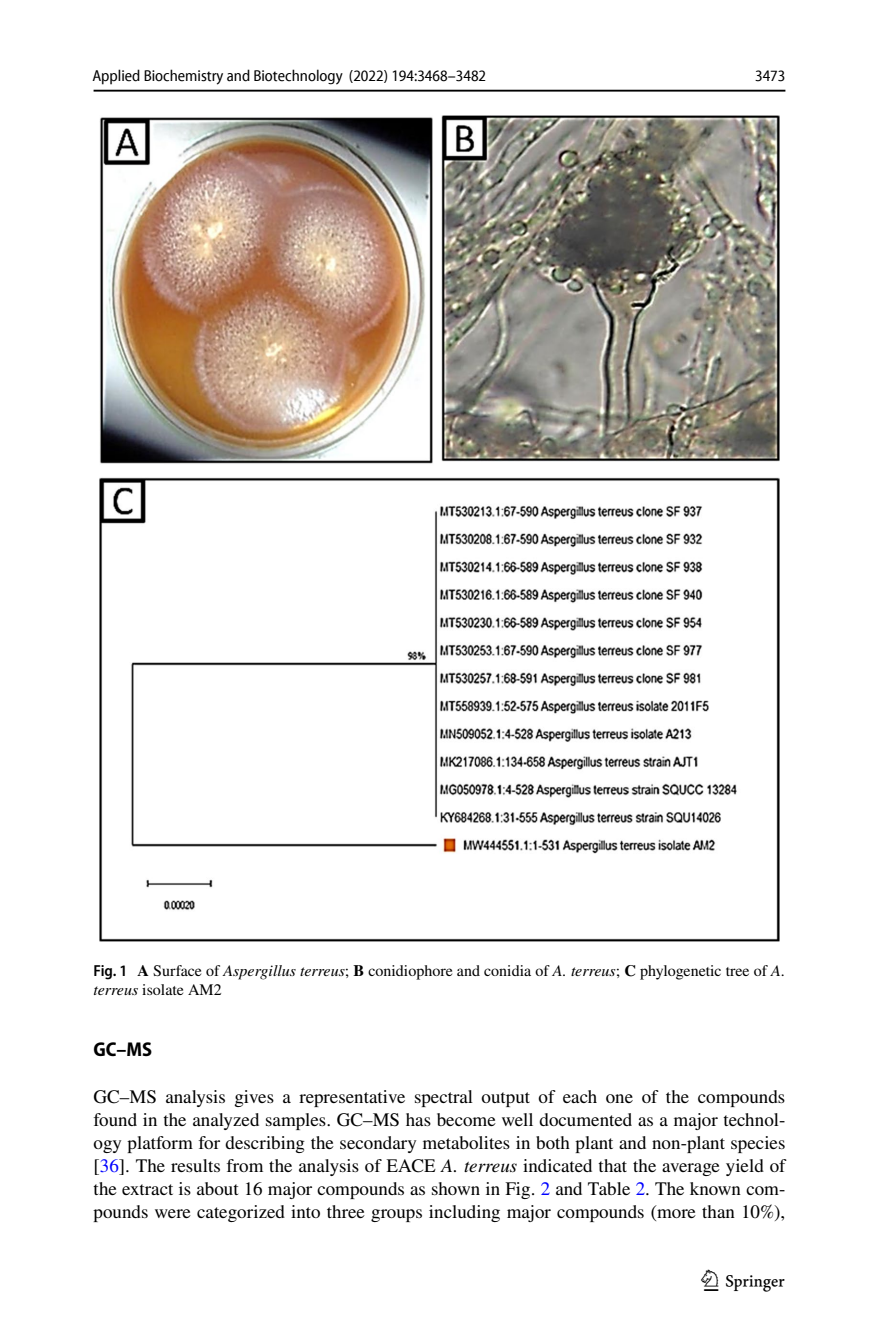
<style>
.page{position:relative;width:879px;height:1333px;background:#fff}
.page>*{position:absolute;margin:0;border:0;box-sizing:border-box;transform-origin:0 0}
.t1{font:30px "Springnew Regular 3";color:#000}
.t2{font:700 semi-condensed 20px "Myriad Pro";color:#000}
.t3{font:19px/23px "STIX";color:#000;text-align:justify}
.t4{font:16px/18.4px "STIX";color:#000}
.t5{font:semi-condensed 16px "Myriad Pro Unic";color:#000}
.s1{font-family:"Myriad Pro";font-weight:600;font-stretch:semi-condensed}
.s2{font-weight:700}
.s3{font-style:italic}
.s4{color:#00f}
</style>
<div class="page">
<hr style="left:94px;top:90px;width:691px;height:2px;background:#000">
<img style="left:99px;top:116px;width:681px;height:825px">
<p class="t5" style="left:92px;top:69px;width:395px">Applied Biochemistry and Biotechnology (2022) 194:3468–3482</p>
<p class="t5" style="left:755px;top:69px;width:32px">3473</p>
<p class="t4" style="left:94px;top:962px;width:693px"><span class="s1">Fig. 1</span> <span class="s2">A</span> Surface of <span class="s3">Aspergillus terreus</span>; <span class="s2">B</span> conidiophore and conidia of <span class="s3">A. terreus</span>; <span class="s2">C</span> phylogenetic tree of <span class="s3">A. terreus</span> isolate AM2</p>
<p class="t2" style="left:94px;top:1038px;width:60px">GC–MS</p>
<p class="t3" style="left:94px;top:1086px;width:693px">GC–MS analysis gives a representative spectral output of each one of the compounds found in the analyzed samples. GC–MS has become well documented as a major technol&shy;ogy platform for describing the secondary metabolites in both plant and non-plant species [<span class="s4">36</span>]. The results from the analysis of EACE <span class="s3">A. terreus</span> indicated that the average yield of the extract is about 16 major compounds as shown in Fig. <span class="s4">2</span> and Table <span class="s4">2</span>. The known com&shy;pounds were categorized into three groups including major compounds (more than 10%),</p>
<h1 class="t1" style="left:704px;top:1269px;width:83px">1 3</h1>
</div>
